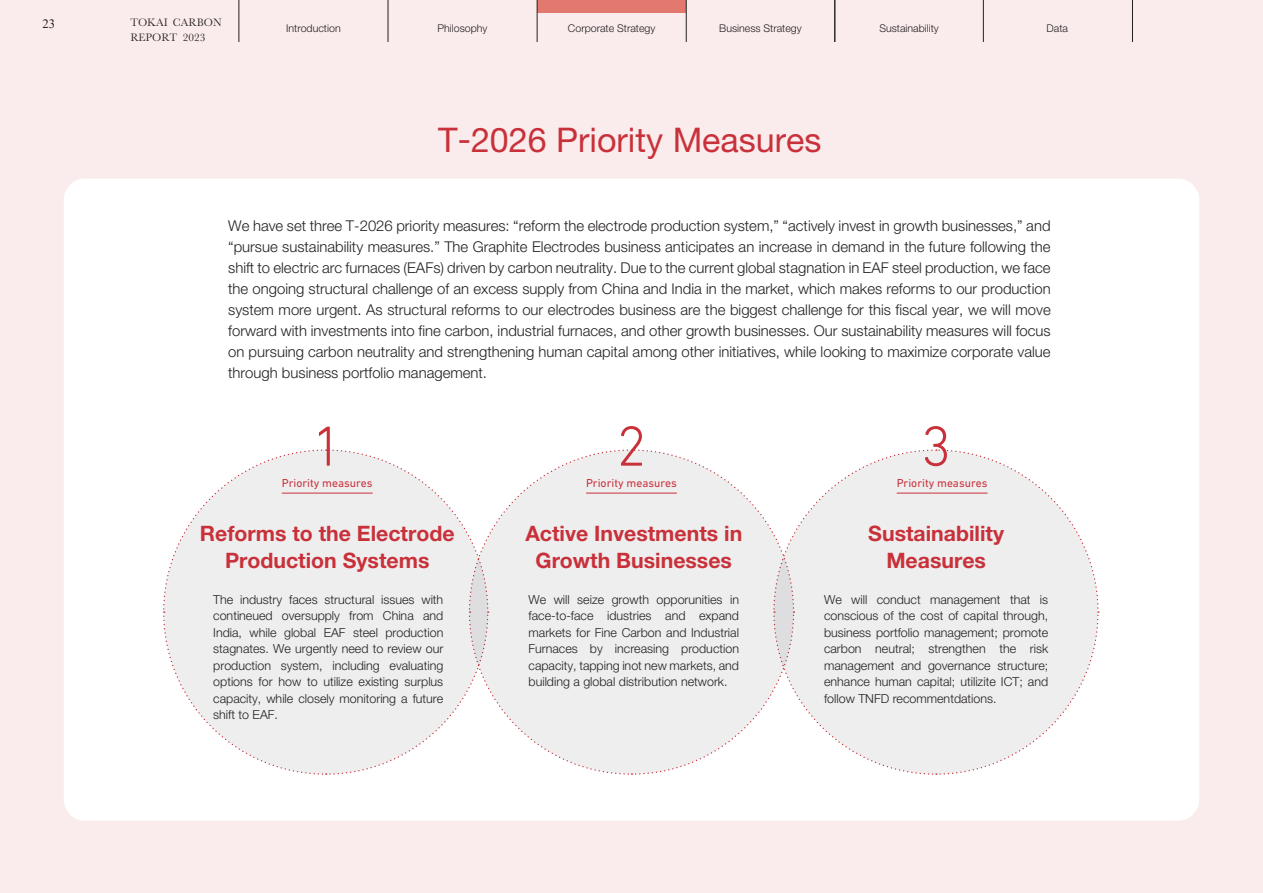
<style>
.page{position:relative;width:1263px;height:893px;background:#faecec}
.page>*{position:absolute;margin:0;border:0;box-sizing:border-box;transform-origin:0 0}
.t1{font:300 57.45px "DIN Next LT Pro";color:#c9313a}
.t2{font:34.05px "Helvetica Neue LT Std";color:#c9313a}
.t3{font:700 21.3px/26.8px "Helvetica Neue LT Std";color:#c9313a;text-align:center}
.t4{font:300 14.85px/21px "Helvetica Neue LT Std";color:#231f20;text-align:justify}
.t5{font:12.75px "Times New Roman";color:#231f20}
.t6{font:300 12.45px/16.5px "Helvetica Neue LT Std";color:#231f20;text-align:justify}
.t7{font:11.7px "DIN Next LT Pro";color:#c9313a}
.t8{font:300 10.65px "Helvetica Neue LT Std";color:#231f20}
.t9{font:10.65px/14.9px "Ro Baskerville";color:#231f20}
</style>
<div class="page">
<div style="left:64px;top:179px;width:1135px;height:642px;background:#fff;border-radius:21px"></div>
<svg style="left:163px;top:449px;width:936px;height:326px"></svg>
<hr style="left:282px;top:493px;width:91px;height:1px;background:#c9313a">
<hr style="left:586px;top:493px;width:91px;height:1px;background:#c9313a">
<hr style="left:897px;top:493px;width:90px;height:1px;background:#c9313a">
<div style="left:537px;top:0;width:149px;height:13px;background:#e3796e"></div>
<hr style="left:239px;top:0;width:1px;height:42px;background:#231f20">
<hr style="left:388px;top:0;width:1px;height:42px;background:#231f20">
<hr style="left:834px;top:0;width:1px;height:42px;background:#231f20">
<hr style="left:686px;top:0;width:1px;height:42px;background:#231f20">
<hr style="left:537px;top:0;width:1px;height:42px;background:#231f20">
<hr style="left:983px;top:0;width:1px;height:42px;background:#231f20">
<hr style="left:1132px;top:0;width:1px;height:42px;background:#231f20">
<p class="t5" style="left:43px;top:14px;width:14px">23</p>
<p class="t9" style="left:130px;top:15px;width:93px">TOKAI CARBON<br>REPORT 2023</p>
<p class="t8" style="left:286px;top:22px;width:56px">Introduction</p>
<p class="t8" style="left:438px;top:22px;width:52px">Philosophy</p>
<p class="t8" style="left:568px;top:22px;width:89px">Corporate Strategy</p>
<p class="t8" style="left:719px;top:22px;width:84px">Business Strategy</p>
<p class="t8" style="left:879px;top:22px;width:61px">Sustainability</p>
<p class="t8" style="left:1046px;top:22px;width:23px">Data</p>
<h2 class="t2" style="left:438px;top:119px;width:385px">T-2026 Priority Measures</h2>
<p class="t4" style="left:228px;top:215px;width:824px">We have set three T-2026 priority measures: “reform the electrode production system,” “actively invest in growth businesses,” and “pursue sustainability measures.” The Graphite Electrodes business anticipates an increase in demand in the future following the shift to electric arc furnaces (EAFs) driven by carbon neutrality. Due to the current global stagnation in EAF steel production, we face the ongoing structural challenge of an excess supply from China and India in the market, which makes reforms to our production system more urgent. As structural reforms to our electrodes business are the biggest challenge for this fiscal year, we will move forward with investments into fine carbon, industrial furnaces, and other growth businesses. Our sustainability measures will focus on pursuing carbon neutrality and strengthening human capital among other initiatives, while looking to maximize corporate value through business portfolio management.</p>
<h1 class="t1" style="left:312px;top:413px;width:32px">1</h1>
<p class="t7" style="left:282px;top:477px;width:92px">Priority measures</p>
<h3 class="t3" style="left:200px;top:520px;width:256px">Reforms to the Electrode<br>Production Systems</h3>
<p class="t6" style="left:213px;top:591px;width:232px">The industry faces structural issues with contineued oversupply from China and India, while global EAF steel production stagnates. We urgently need to review our production system, including evaluating options for how to utilize existing surplus capacity, while closely monitoring a future shift to EAF.</p>
<h1 class="t1" style="left:616px;top:413px;width:32px">2</h1>
<h1 class="t1" style="left:921px;top:413px;width:32px">3</h1>
<p class="t7" style="left:586px;top:477px;width:92px">Priority measures</p>
<p class="t7" style="left:897px;top:477px;width:92px">Priority measures</p>
<h3 class="t3" style="left:525px;top:520px;width:218px">Active Investments in<br>Growth Businesses</h3>
<p class="t6" style="left:528px;top:591px;width:212px">We will seize growth opporunities in face-to-face idustries and expand markets for Fine Carbon and Industrial Furnaces by increasing production capacity, tapping inot new markets, and building a global distribution network.</p>
<h3 class="t3" style="left:868px;top:520px;width:137px">Sustainability<br>Measures</h3>
<p class="t6" style="left:824px;top:591px;width:226px">We will conduct management that is conscious of the cost of capital through, business portfolio management; promote carbon neutral; strengthen the risk management and governance structure; enhance human capital; utilizite ICT; and follow TNFD recommentdations.</p>
</div>
